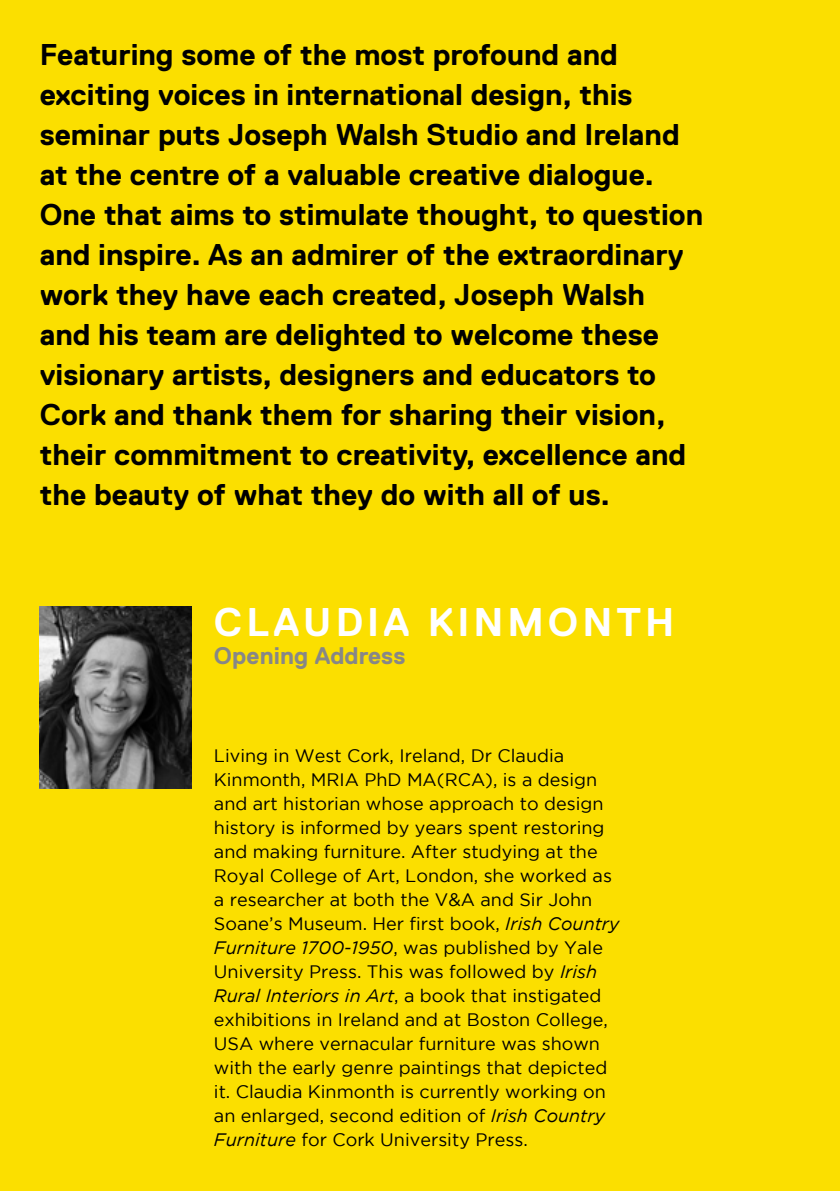
<style>
.page{position:relative;width:840px;height:1191px;background:#fff}
.page>*{position:absolute;margin:0;border:0;box-sizing:border-box;transform-origin:0 0}
.t1{font:700 40px "Replica";letter-spacing:.1em;color:#fff}
.t2{font:700 30px/40px "Replica";color:#000}
.t3{font:700 24px "Replica";letter-spacing:.005em;color:#878787}
.t4{font:18px/24px "Gotham";color:#000}
.s1{font-style:italic}
</style>
<div class="page">
<div style="left:0;top:0;width:839px;height:1191px;background:#fbdf00"></div>
<div style="left:0;top:0;width:816px;height:1182px;background:#fbdf00"></div>
<img style="left:40px;top:607px;width:151px;height:181px">
<p class="t2" style="left:40px;top:34px;width:664px">Featuring some of the most profound and exciting voices in international design, this seminar puts Joseph Walsh Studio and Ireland at the centre of a valuable creative dialogue.<br>One that aims to stimulate thought, to question and inspire. As an admirer of the extraordinary work they have each created, Joseph Walsh and his team are delighted to welcome these visionary artists, designers and educators to Cork and thank them for sharing their vision, their commitment to creativity, excellence and the beauty of what they do with all of us.</p>
<h1 class="t1" style="left:214px;top:599px;width:461px">CLAUDIA KINMONTH</h1>
<h3 class="t3" style="left:214px;top:643px;width:193px">Opening Address</h3>
<p class="t4" style="left:214px;top:743px;width:407px">Living in West Cork, Ireland, Dr Claudia Kinmonth, MRIA PhD MA(RCA), is a design and art historian whose approach to design history is informed by years spent restoring and making furniture. After studying at the Royal College of Art, London, she worked as a researcher at both the V&amp;A and Sir John Soane’s Museum. Her first book, <span class="s1">Irish Country Furniture 1700-1950</span>, was published by Yale University Press. This was followed by <span class="s1">Irish Rural Interiors in Art</span>, a book that instigated exhibitions in Ireland and at Boston College, USA where vernacular furniture was shown with the early genre paintings that depicted it. Claudia Kinmonth is currently working on an enlarged, second edition of <span class="s1">Irish Country Furniture</span> for Cork University Press.</p>
</div>
